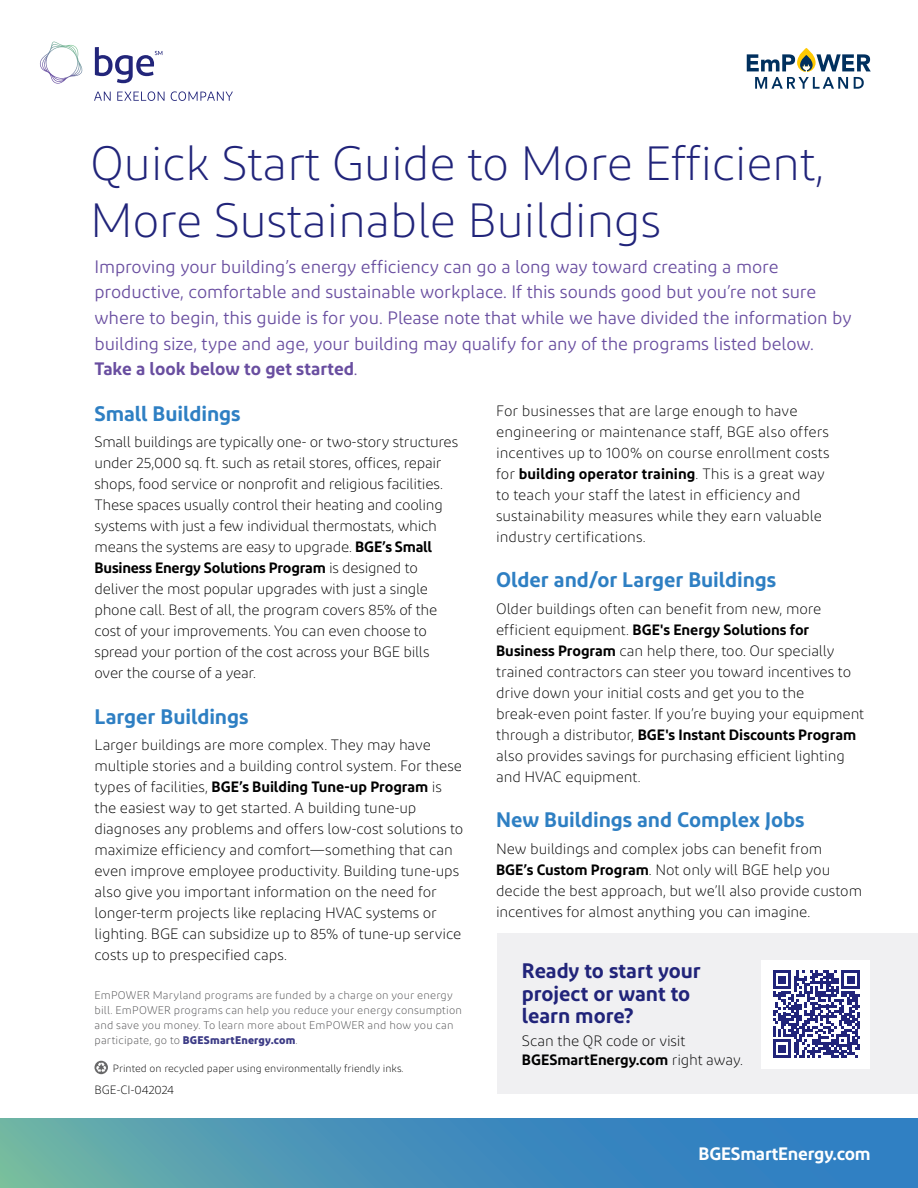
<style>
.page{position:relative;width:918px;height:1188px;background:#fff}
.page>*{position:absolute;margin:0;border:0;box-sizing:border-box;transform-origin:0 0}
.t1{font:300 48px/57px "Diodrum";letter-spacing:-.01em;color:#21247a}
.t2{font:600 21px "Diodrum";letter-spacing:-.005em;color:#2e7fc3}
.t3{font:600 21px/22.5px "Diodrum";letter-spacing:-.005em;color:#21247a}
.t4{font:18px/25.5px "Diodrum";letter-spacing:-.01em;color:#694ea0}
.t5{font:600 18px "Diodrum";letter-spacing:-.01em;color:#fff}
.t6{font:300 15px/21px "Diodrum";letter-spacing:-.01em;color:#000}
.t7{font:300 12px "Diodrum";color:#000}
.t8{font:300 11.1px/15.1px "Diodrum";letter-spacing:.015em;color:#4c4c4e}
.t9{font:300 10.5px "Diodrum";color:#000}
.s1{font-weight:600}
.s2{font-weight:700;color:#3c3b86}
</style>
<div class="page">
<div style="left:497px;top:933px;width:421px;height:161px;background:#f0f0f2"></div>
<svg style="left:747px;top:48px;width:124px;height:41px"></svg>
<div style="left:0;top:1119px;width:918px;height:69px;background:linear-gradient(to right,#68ada9,#2475c8)"></div>
<svg style="left:94px;top:47px;width:139px;height:54px"></svg>
<svg style="left:40px;top:42px;width:42px;height:42px"></svg>
<svg style="left:94px;top:1061px;width:14px;height:13px"></svg>
<div style="left:761px;top:960px;width:109px;height:108px;background:#fff"></div>
<svg style="left:773px;top:970px;width:87px;height:88px"></svg>
<h1 class="t1" style="left:90px;top:134px;width:736px">Quick Start Guide to More Efficient,<br>More Sustainable Buildings</h1>
<p class="t4" style="left:94px;top:254px;width:759px">Improving your building’s energy efficiency can go a long way toward creating a more productive, comfortable and sustainable workplace. If this sounds good but you’re not sure where to begin, this guide is for you. Please note that while we have divided the information by building size, type and age, your building may qualify for any of the programs listed below.<br><span class="s1">Take a look below to get started</span>.</p>
<h2 class="t2" style="left:94px;top:400px;width:147px">Small Buildings</h2>
<p class="t6" style="left:94px;top:431px;width:365px">Small buildings are typically one- or two-story structures under 25,000 sq. ft. such as retail stores, offices, repair shops, food service or nonprofit and religious facilities.<br>These spaces usually control their heating and cooling systems with just a few individual thermostats, which means the systems are easy to upgrade. <span class="s1">BGE’s Small Business Energy Solutions Program</span> is designed to deliver the most popular upgrades with just a single phone call. Best of all, the program covers 85% of the cost of your improvements. You can even choose to spread your portion of the cost across your BGE bills over the course of a year.</p>
<h2 class="t2" style="left:94px;top:703px;width:155px">Larger Buildings</h2>
<p class="t6" style="left:94px;top:734px;width:370px">Larger buildings are more complex. They may have multiple stories and a building control system. For these types of facilities, <span class="s1">BGE’s Building Tune-up Program</span> is the easiest way to get started. A building tune-up diagnoses any problems and offers low-cost solutions to maximize efficiency and comfort—something that can even improve employee productivity. Building tune-ups also give you important information on the need for longer-term projects like replacing HVAC systems or lighting. BGE can subsidize up to 85% of tune-up service costs up to prespecified caps.</p>
<p class="t8" style="left:94px;top:987px;width:369px">EmPOWER Maryland programs are funded by a charge on your energy bill. EmPOWER programs can help you reduce your energy consumption and save you money. To learn more about EmPOWER and how you can participate, go to <span class="s2">BGESmartEnergy.com</span>.</p>
<p class="t9" style="left:113px;top:1062px;width:292px">Printed on recycled paper using environmentally friendly inks.</p>
<p class="t7" style="left:94px;top:1083px;width:81px">BGE-CI-042024</p>
<p class="t6" style="left:496px;top:400px;width:335px">For businesses that are large enough to have engineering or maintenance staff, BGE also offers incentives up to 100% on course enrollment costs for <span class="s1">building operator training</span>. This is a great way to teach your staff the latest in efficiency and sustainability measures while they earn valuable industry certifications.</p>
<h2 class="t2" style="left:496px;top:566px;width:282px">Older and/or Larger Buildings</h2>
<p class="t6" style="left:496px;top:598px;width:370px">Older buildings often can benefit from new, more efficient equipment. <span class="s1">BGE's Energy Solutions for Business Program</span> can help there, too. Our specially trained contractors can steer you toward incentives to drive down your initial costs and get you to the break-even point faster. If you’re buying your equipment through a distributor, <span class="s1">BGE's Instant Discounts Program </span>also provides savings for purchasing efficient lighting and HVAC equipment.</p>
<h2 class="t2" style="left:496px;top:806px;width:310px">New Buildings and Complex Jobs</h2>
<p class="t6" style="left:496px;top:838px;width:368px">New buildings and complex jobs can benefit from <span class="s1">BGE’s Custom Program</span>. Not only will BGE help you decide the best approach, but we’ll also provide custom incentives for almost anything you can imagine.</p>
<h2 class="t3" style="left:522px;top:959px;width:180px">Ready to start your project or want to learn more?</h2>
<p class="t6" style="left:522px;top:1031px;width:222px;line-height:19.5px">Scan the QR code or visit<br><span class="s1">BGESmartEnergy.com</span> right away.</p>
<p class="t5" style="left:699px;top:1142px;width:174px">BGESmartEnergy.com</p>
</div>
